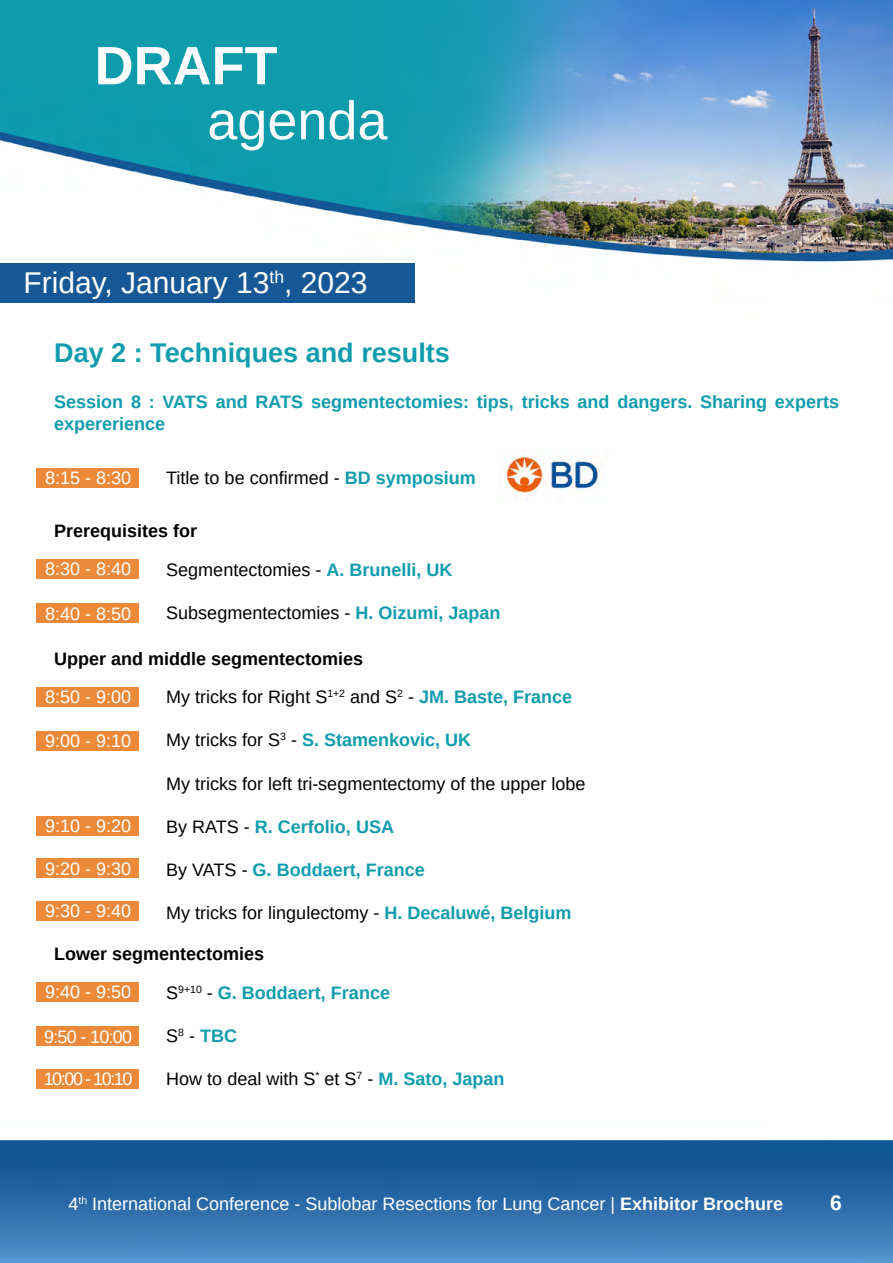
<style>
.page{position:relative;width:893px;height:1263px;background:#fff}
.page>*{position:absolute;margin:0;border:0;box-sizing:border-box;transform-origin:0 0}
.t1{font:54px "Arimo";color:#fff}
.t2{font:700 54px "Arimo";color:#fff}
.t3{font:30px "Arimo";color:#fff}
.t4{font:700 27px "Arimo";color:#0f9cad}
.t5{font:700 21px "Arimo";color:#fff}
.t6{font:18px "Arimo";color:#000}
.t7{font:700 18px/21.6px "Arimo";color:#0f9cad}
.t8{font:18px "Arimo";color:#fff}
.t9{font:700 18px "Arimo";color:#000}
.s1{font-weight:700;color:#0f9cad}
.s2{font-weight:400;color:#000}
.s3{font-weight:700}
</style>
<div class="page">
<img style="left:0;top:0;width:893px;height:1263px">
<div style="left:0;top:264px;width:415px;height:39px;background:#165895"></div>
<div style="left:36px;top:559px;width:102px;height:20px;background:#ed8a39"></div>
<div style="left:36px;top:468px;width:102px;height:19px;background:#ed8a39"></div>
<div style="left:36px;top:687px;width:102px;height:19px;background:#ed8a39"></div>
<div style="left:36px;top:982px;width:102px;height:20px;background:#ed8a39"></div>
<div style="left:36px;top:603px;width:102px;height:20px;background:#ed8a39"></div>
<div style="left:36px;top:731px;width:102px;height:19px;background:#ed8a39"></div>
<div style="left:36px;top:1026px;width:102px;height:20px;background:#ed8a39"></div>
<div style="left:36px;top:1069px;width:102px;height:19px;background:#ed8a39"></div>
<div style="left:36px;top:816px;width:102px;height:19px;background:#ed8a39"></div>
<div style="left:36px;top:858px;width:102px;height:20px;background:#ed8a39"></div>
<div style="left:36px;top:901px;width:102px;height:19px;background:#ed8a39"></div>
<img style="left:497px;top:449px;width:111px;height:53px">
<h1 class="t2" style="left:95px;top:36px;width:184px">DRAFT</h1>
<h1 class="t1" style="left:207px;top:92px;width:182px">agenda</h1>
<h2 class="t3" style="left:23px;top:267px;width:346px">Friday, January 13<sup>th</sup>, 2023</h2>
<h3 class="t4" style="left:54px;top:338px;width:397px">Day 2 : Techniques and results</h3>
<p class="t7" style="left:54px;top:391px;width:786px">Session 8 : VATS and RATS segmentectomies: tips, tricks and dangers. Sharing experts expererience</p>
<p class="t8" style="left:45px;top:468px;width:88px">8:15 - 8:30</p>
<p class="t6" style="left:166px;top:468px;width:311px">Title to be confirmed - <span class="s1">BD symposium</span></p>
<p class="t9" style="left:54px;top:521px;width:145px">Prerequisites for</p>
<p class="t8" style="left:45px;top:560px;width:88px">8:30 - 8:40</p>
<p class="t8" style="left:45px;top:604px;width:88px">8:40 - 8:50</p>
<p class="t6" style="left:166px;top:560px;width:288px">Segmentectomies - <span class="s1">A. Brunelli, UK</span></p>
<p class="t6" style="left:166px;top:603px;width:336px">Subsegmentectomies - <span class="s1">H. Oizumi, Japan</span></p>
<p class="t9" style="left:54px;top:649px;width:311px">Upper and middle segmentectomies</p>
<p class="t8" style="left:45px;top:687px;width:88px">8:50 - 9:00</p>
<p class="t8" style="left:45px;top:731px;width:88px">9:00 - 9:10</p>
<p class="t8" style="left:45px;top:816px;width:88px">9:10 - 9:20</p>
<p class="t8" style="left:45px;top:859px;width:88px">9:20 - 9:30</p>
<p class="t8" style="left:45px;top:901px;width:88px">9:30 - 9:40</p>
<p class="t6" style="left:166px;top:687px;width:407px">My tricks for Right S<sup>1+2</sup> and S<sup>2</sup> - <span class="s1">JM. Baste, France</span></p>
<p class="t7" style="left:166px;top:729px;width:306px"><span class="s2">My tricks for S</span><sup>3</sup> <span class="s2">-</span> S. Stamenkovic, UK</p>
<p class="t6" style="left:166px;top:774px;width:421px">My tricks for left tri-segmentectomy of the upper lobe</p>
<p class="t7" style="left:166px;top:816px;width:229px"><span class="s2">By RATS -</span> R. Cerfolio, USA</p>
<p class="t7" style="left:166px;top:859px;width:260px"><span class="s2">By VATS -</span> G. Boddaert, France</p>
<p class="t6" style="left:166px;top:903px;width:407px">My tricks for lingulectomy - <span class="s1">H. Decaluwé, Belgium</span></p>
<p class="t9" style="left:54px;top:944px;width:212px">Lower segmentectomies</p>
<p class="t8" style="left:45px;top:982px;width:88px">9:40 - 9:50</p>
<p class="t8" style="left:44px;top:1027px;width:90px">9:50 - 10:00</p>
<p class="t8" style="left:44px;top:1069px;width:90px">10:00 - 10:10</p>
<p class="t7" style="left:166px;top:982px;width:225px"><span class="s2">S</span><sup>9+10</sup> <span class="s2">-</span> G. Boddaert, France</p>
<p class="t7" style="left:166px;top:1025px;width:72px"><span class="s2">S</span><sup>8</sup> <span class="s2">-</span> TBC</p>
<p class="t6" style="left:166px;top:1069px;width:340px">How to deal with S<sup>*</sup> et S<sup>7</sup> - <span class="s1">M. Sato, Japan</span></p>
<p class="t8" style="left:68px;top:1195px;width:716px">4<sup>th</sup> International Conference - Sublobar Resections for Lung Cancer | <span class="s3">Exhibitor Brochure</span></p>
<p class="t5" style="left:830px;top:1191px;width:13px">6</p>
</div>
